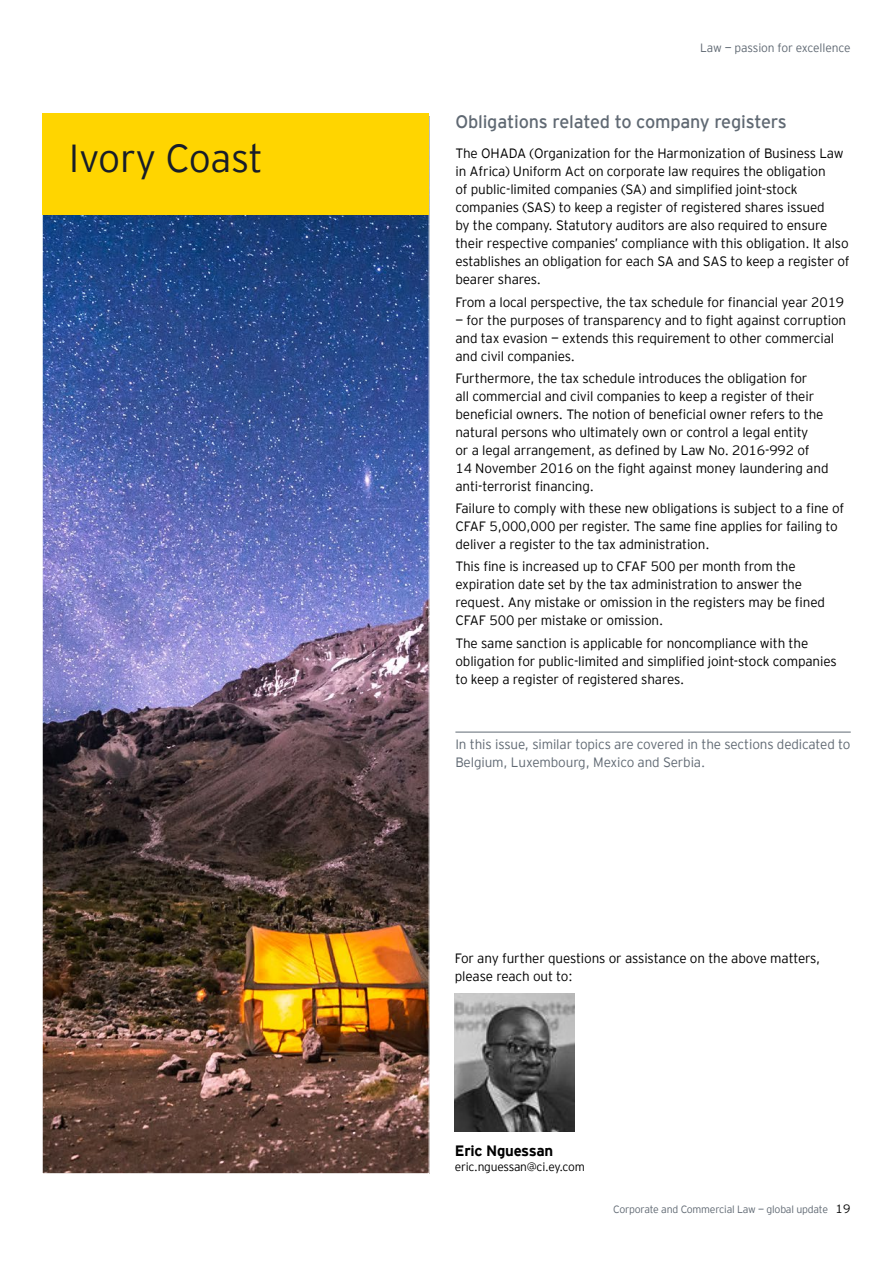
<style>
.page{position:relative;width:893px;height:1263px;background:#fff}
.page>*{position:absolute;margin:0;border:0;box-sizing:border-box;transform-origin:0 0}
.t1{font:300 39px "EY Interstate";letter-spacing:-.015em;color:#181d29}
.t2{font:18px "EY Interstate";letter-spacing:-.01em;color:#606973}
.t3{font:700 15px "EY Interstate";letter-spacing:-.02em;color:#000}
.t4{font:300 13.5px/18px "EY Interstate";letter-spacing:-.01em;color:#000}
.t5{font:300 13.5px/18px "EY Interstate";letter-spacing:-.01em;color:#606973}
.t6{font:300 12px "EY Interstate";letter-spacing:-.01em;color:#606973}
.t7{font:300 12px "EY Interstate";letter-spacing:-.02em;color:#000}
.t8{font:300 10.5px "EY Interstate";letter-spacing:-.02em;color:#606973}
.s1{font-size:12px;color:#000}
</style>
<div class="page">
<img style="left:44px;top:214px;width:383px;height:958px">
<div style="left:43px;top:113px;width:386px;height:101px;background:#ffd500"></div>
<hr style="left:455px;top:732px;width:396px;height:1px;background:#606973">
<img style="left:455px;top:993px;width:120px;height:138px">
<h1 class="t1" style="left:69px;top:130px;width:196px">Ivory Coast</h1>
<p class="t6" style="left:700px;top:39px;width:152px">Law — passion for excellence</p>
<h2 class="t2" style="left:455px;top:108px;width:333px">Obligations related to company registers</h2>
<p class="t4" style="left:455px;top:144px;width:396px">The OHADA (Organization for the Harmonization of Business Law in Africa) Uniform Act on corporate law requires the obligation<br>of public-limited companies (SA) and simplified joint-stock companies (SAS) to keep a register of registered shares issued<br>by the company. Statutory auditors are also required to ensure their respective companies’ compliance with this obligation. It also establishes an obligation for each SA and SAS to keep a register of bearer shares.</p>
<p class="t4" style="left:455px;top:292px;width:390px">From a local perspective, the tax schedule for financial year 2019</p>
<p class="t4" style="left:455px;top:310px;width:392px">— for the purposes of transparency and to fight against corruption and tax evasion — extends this requirement to other commercial and civil companies.</p>
<p class="t4" style="left:455px;top:368px;width:375px">Furthermore, the tax schedule introduces the obligation for<br>all commercial and civil companies to keep a register of their beneficial owners. The notion of beneficial owner refers to the natural persons who ultimately own or control a legal entity<br>or a legal arrangement, as defined by Law No. 2016-992 of 14 November 2016 on the fight against money laundering and anti-terrorist financing.</p>
<p class="t4" style="left:455px;top:498px;width:390px">Failure to comply with these new obligations is subject to a fine of<br>CFAF 5,000,000 per register. The same fine applies for failing to deliver a register to the tax administration.</p>
<p class="t4" style="left:455px;top:557px;width:371px">This fine is increased up to CFAF 500 per month from the expiration date set by the tax administration to answer the request. Any mistake or omission in the registers may be fined CFAF 500 per mistake or omission.</p>
<p class="t4" style="left:455px;top:633px;width:383px">The same sanction is applicable for noncompliance with the obligation for public-limited and simplified joint-stock companies to keep a register of registered shares.</p>
<p class="t5" style="left:455px;top:735px;width:396px">In this issue, similar topics are covered in the sections dedicated to<br>Belgium, Luxembourg, Mexico and Serbia.</p>
<p class="t4" style="left:455px;top:948px;width:367px">For any further questions or assistance on the above matters, please reach out to:</p>
<p class="t3" style="left:455px;top:1139px;width:100px">Eric Nguessan</p>
<p class="t7" style="left:455px;top:1159px;width:131px">eric.nguessan@ci.ey.com</p>
<p class="t8" style="left:613px;top:1202px;width:239px">Corporate and Commercial Law — global update <span class="s1">19</span></p>
</div>
